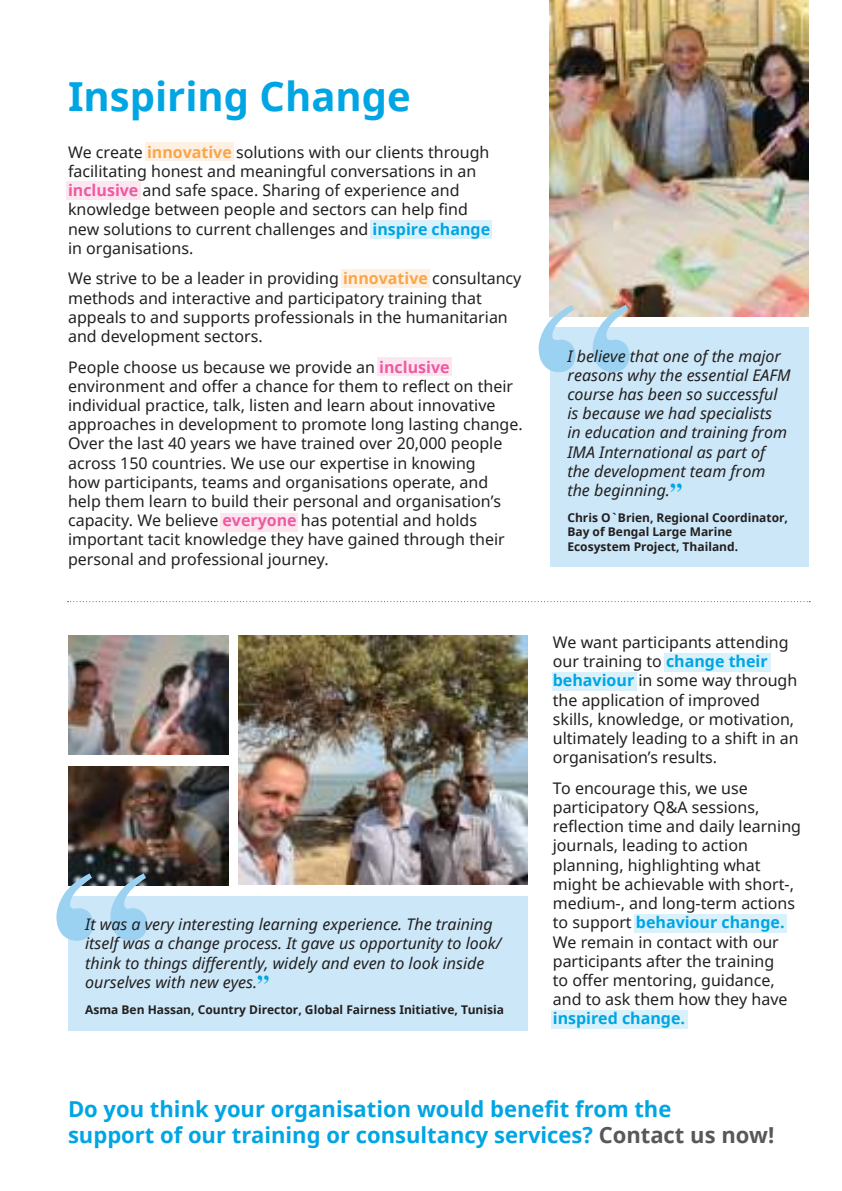
<style>
.page{position:relative;width:842px;height:1191px;background:#fff}
.page>*{position:absolute;margin:0;border:0;box-sizing:border-box;transform-origin:0 0}
.t1{font:700 40px "Noto Sans";color:#00a5e4}
.t2{font:700 22px/26.4px "Noto Sans";color:#00a5e4}
.t3{font:16px/19.2px "Noto Sans";color:#221f1f}
.t4{font:italic 16px/19.2px "Noto Sans";color:#221f1f}
.t5{font:700 16px "Noto Sans";color:#00a5e4}
.t6{font:700 12px/14.4px "Noto Sans";color:#221f1f}
.s1{font-weight:700;color:#f9a64a}
.s2{font-weight:700;color:#ef5aa0}
.s3{font-weight:700;color:#00a5e4}
.s4{font-family:"Times";font-weight:700;font-style:normal;font-size:24px;color:#00a5e4}
.s5{color:#57585a}
</style>
<div class="page">
<img style="left:550px;top:1px;width:259px;height:315px">
<img style="left:238px;top:635px;width:289px;height:249px">
<img style="left:68px;top:766px;width:160px;height:119px">
<img style="left:68px;top:636px;width:160px;height:119px">
<div style="left:550px;top:327px;width:258px;height:240px;background:#cce7f8"></div>
<div style="left:68px;top:896px;width:459px;height:134px;background:#cce7f8"></div>
<svg style="left:539px;top:305px;width:90px;height:67px"></svg>
<svg style="left:56px;top:873px;width:91px;height:67px"></svg>
<div style="left:145px;top:143px;width:89px;height:18px;background:#fef1e4"></div>
<div style="left:341px;top:269px;width:88px;height:19px;background:#fef1e4"></div>
<div style="left:67px;top:181px;width:74px;height:19px;background:#fce6f0"></div>
<div style="left:377px;top:357px;width:75px;height:19px;background:#fce6f0"></div>
<div style="left:220px;top:513px;width:78px;height:18px;background:#fce6f0"></div>
<div style="left:371px;top:221px;width:121px;height:18px;background:#d9f1fa"></div>
<svg style="left:68px;top:601px;width:742px;height:1px"></svg>
<div style="left:634px;top:914px;width:153px;height:18px;background:#d9f1fa"></div>
<div style="left:551px;top:1010px;width:136px;height:19px;background:#d9f1fa"></div>
<div style="left:664px;top:653px;width:106px;height:19px;background:#d9f1fa"></div>
<div style="left:552px;top:672px;width:84px;height:18px;background:#d9f1fa"></div>
<h1 class="t1" style="left:68px;top:80px;width:344px">Inspiring Change</h1>
<p class="t3" style="left:68px;top:144px;width:424px">We create <span class="s1">innovative</span> solutions with our clients through facilitating honest and meaningful conversations in an <span class="s2">inclusive</span> and safe space. Sharing of experience and knowledge between people and sectors can help find new solutions to current challenges and <span class="s3">inspire change </span>in organisations.</p>
<p class="t3" style="left:68px;top:270px;width:455px">We strive to be a leader in providing <span class="s1">innovative</span> consultancy methods and interactive and participatory training that appeals to and supports professionals in the humanitarian and development sectors.</p>
<p class="t3" style="left:68px;top:359px;width:456px">People choose us because we provide an <span class="s2">inclusive </span>environment and offer a chance for them to reflect on their individual practice, talk, listen and learn about innovative approaches in development to promote long lasting change.<br>Over the last 40 years we have trained over 20,000 people across 150 countries. We use our expertise in knowing<br>how participants, teams and organisations operate, and help them learn to build their personal and organisation’s capacity. We believe <span class="s2">everyone</span> has potential and holds important tacit knowledge they have gained through their personal and professional journey.</p>
<p class="t4" style="left:85px;top:916px;width:418px">It was a very interesting learning experience. The training itself was a change process. It gave us opportunity to look/ think to things differently, widely and even to look inside ourselves with new eyes.<span class="s4">”</span></p>
<p class="t6" style="left:85px;top:1003px;width:420px">Asma Ben Hassan, Country Director, Global Fairness Initiative, Tunisia</p>
<p class="t4" style="left:567px;top:348px;width:225px">I believe that one of the major reasons why the essential EAFM course has been so successful is because we had specialists<br>in education and training from<br>IMA International as part of the development team from the beginning.<span class="s4">”</span></p>
<p class="t6" style="left:567px;top:511px;width:222px">Chris O`Brien, Regional Coordinator,<br>Bay of Bengal Large Marine<br>Ecosystem Project, Thailand.</p>
<p class="t3" style="left:553px;top:634px;width:248px">We want participants attending our training to <span class="s3">change their behaviour</span> in some way through the application of improved skills, knowledge, or motivation, ultimately leading to a shift in an organisation’s results.</p>
<p class="t3" style="left:553px;top:780px;width:250px">To encourage this, we use participatory Q&amp;A sessions, reflection time and daily learning journals, leading to action planning, highlighting what might be achievable with short-, medium-, and long-term actions to support <span class="s3">behaviour change.<br></span>We remain in contact with our participants after the training<br>to offer mentoring, guidance, and to ask them how they have</p>
<p class="t5" style="left:553px;top:1012px;width:134px">inspired change.</p>
<h2 class="t2" style="left:68px;top:1095px;width:708px">Do you think your organisation would benefit from the<br>support of our training or consultancy services? <span class="s5">Contact us now!</span></h2>
</div>
